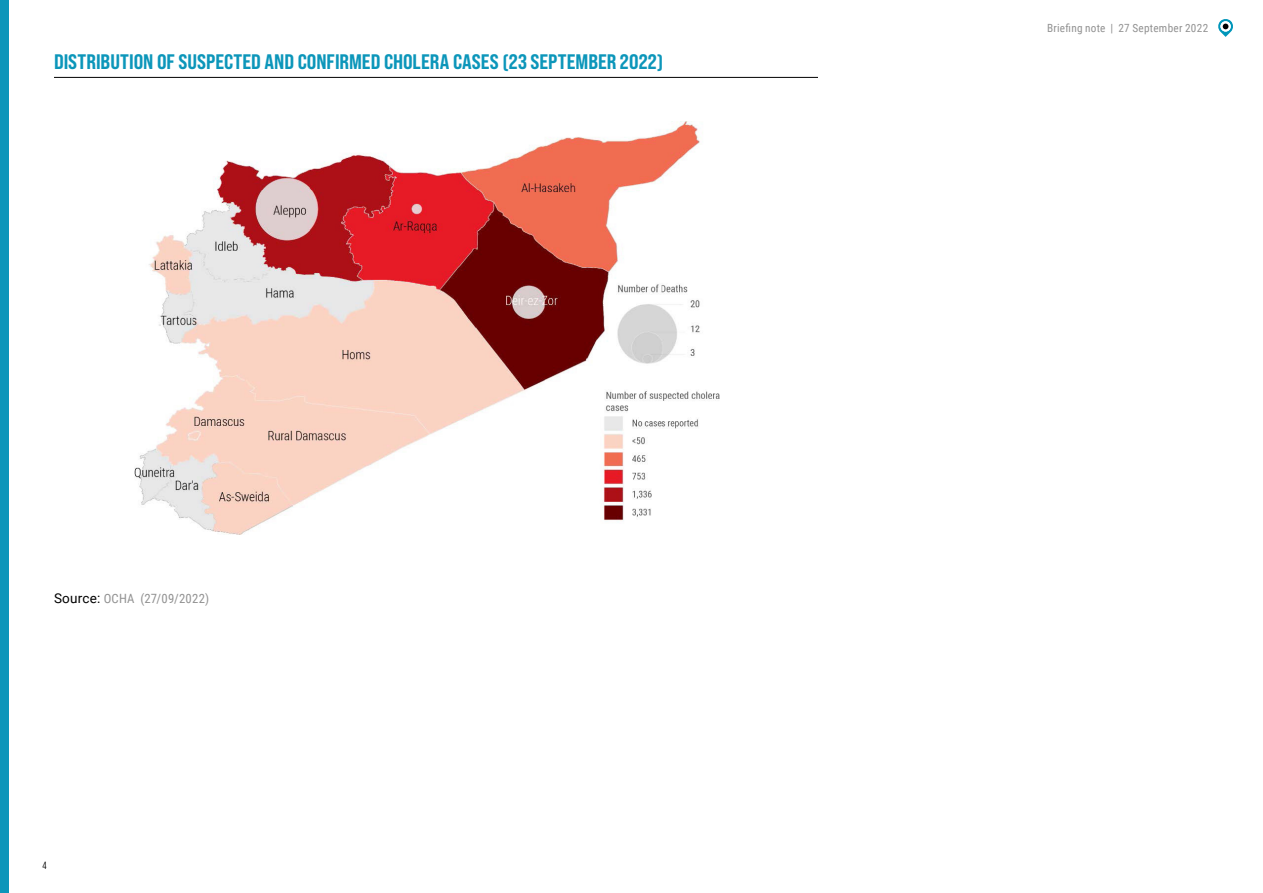
<style>
.page{position:relative;width:1263px;height:893px;background:#fff}
.page>*{position:absolute;margin:0;border:0;box-sizing:border-box;transform-origin:0 0}
.t1{font:21px "Bebas Neue Pro Semi Exp X Bold";color:#0c96ba}
.t2{font:12.75px "Roboto Condensed";letter-spacing:.02em;color:#929292}
.t3{font:11.25px "Roboto Condensed";letter-spacing:.02em;color:#929292}
.t4{font:10.5px "Bebas Neue Pro Middle";color:#000}
.s1{font-family:"Roboto";font-size:13.5px;color:#000}
</style>
<div class="page">
<svg style="left:1218px;top:19px;width:15px;height:18px"></svg>
<div style="left:0;top:0;width:9px;height:893px;background:#0c96ba"></div>
<hr style="left:54px;top:77px;width:764px;height:1px;background:#000">
<img style="left:135px;top:121px;width:584px;height:414px">
<p class="t1" style="left:54px;top:49px;width:611px">DISTRIBUTION OF SUSPECTED AND CONFIRMED CHOLERA CASES (23 SEPTEMBER 2022)</p>
<p class="t2" style="left:54px;top:590px;width:157px"><span class="s1">Source:</span> OCHA (27/09/2022)</p>
<p class="t4" style="left:43px;top:859px;width:6px">4</p>
<p class="t3" style="left:1047px;top:20px;width:163px">Briefing note | 27 September 2022</p>
</div>
